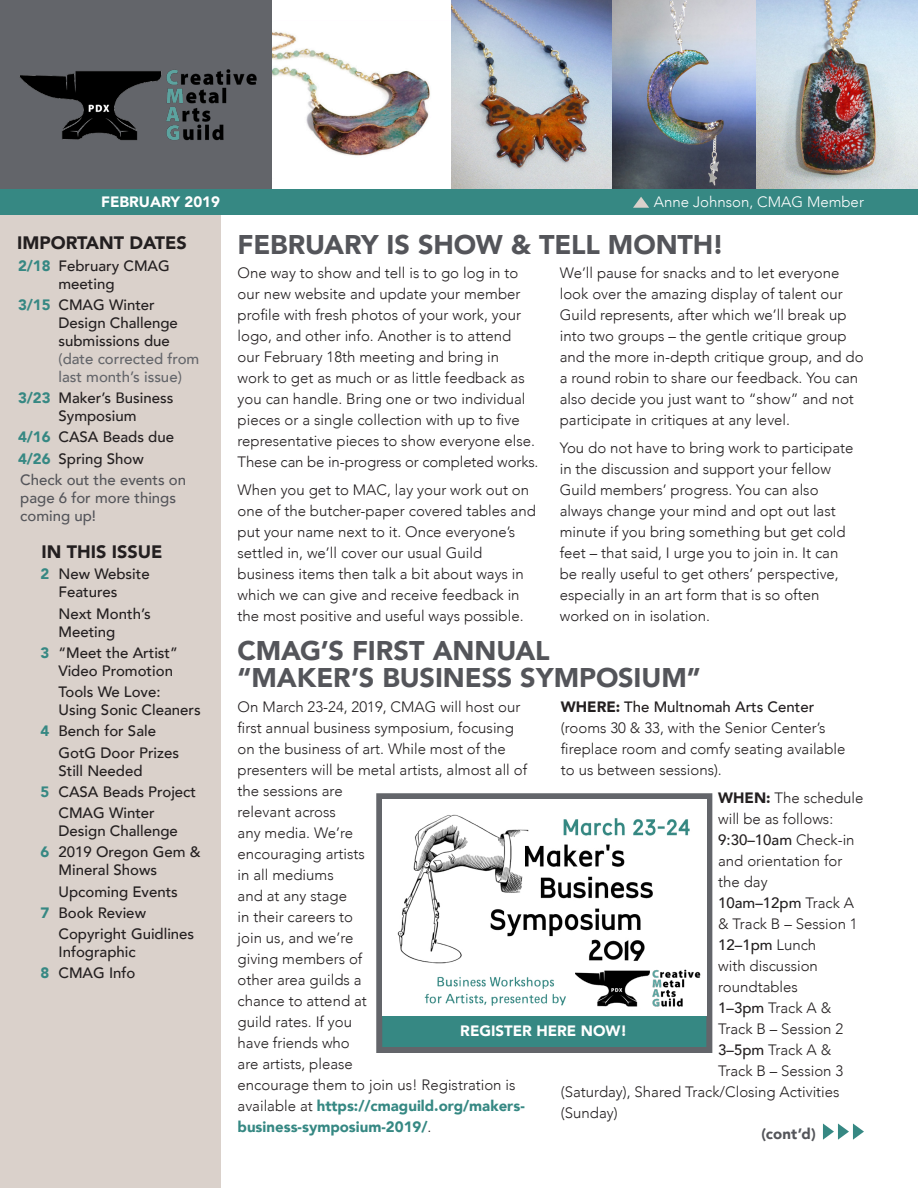
<style>
.page{position:relative;width:918px;height:1188px;background:#fff}
.page>*{position:absolute;margin:0;border:0;box-sizing:border-box;transform-origin:0 0}
.Headline{font:900 27px/27px "Avenir";letter-spacing:-.005em;color:#54555a}
.Headline_3{font:900 18px "Avenir";color:#231f20}
.Body_Copy{font:300 15px/21px "Avenir";color:#231f20}
.Body_Copy-2{font:500 15px/18px "Avenir";color:#231f20}
.Body_Copy-3{font:500 15px/18px "Avenir";color:#54555a}
.Body_Copy-4{font:300 15px "Avenir";color:#fff}
.Body_Copy-5{font:900 15px "Avenir";color:#fff}
.Headline_3-2{font:900 15px "Avenir";color:#fff}
.Headline_2{font:900 15px "Avenir";color:#54555a}
.s1{font-weight:900;color:#368883}
.s2{color:#63656a}
.s3{font-weight:900}
.s4{font-weight:500}
</style>
<div class="page">
<div style="left:0;top:208px;width:220px;height:980px;background:#dad1cb"></div>
<div style="left:0;top:189px;width:918px;height:25px;background:#368883"></div>
<div style="left:0;top:0;width:918px;height:189px;background:#63656a"></div>
<img style="left:20px;top:69px;width:237px;height:72px">
<svg style="left:823px;top:1124px;width:41px;height:16px"></svg>
<svg style="left:633px;top:197px;width:16px;height:11px"></svg>
<div style="left:376px;top:793px;width:336px;height:260px;background:#368883;border:6px solid #63656a"></div>
<img style="left:382px;top:799px;width:324px;height:216px">
<div style="left:575px;top:967px;width:126px;height:41px;background:#fff"></div>
<img style="left:575px;top:969px;width:126px;height:38px">
<img style="left:450px;top:0;width:163px;height:189px">
<img style="left:613px;top:0;width:305px;height:189px">
<div style="left:272px;top:0;width:178px;height:189px;background:#fff"></div>
<img style="left:272px;top:32px;width:158px;height:124px">
<p class="Headline_3-2" style="left:101px;top:189px;width:120px">FEBRUARY 2019</p>
<p class="Body_Copy-4" style="left:654px;top:193px;width:212px">Anne Johnson, CMAG Member</p>
<p class="Headline_3" style="left:17px;top:228px;width:171px">IMPORTANT DATES</p>
<p class="Body_Copy-2" style="left:58px;top:256px;width:113px;text-indent:-40px"><span class="s1">2/18</span> February CMAG meeting</p>
<p class="Body_Copy-2" style="left:58px;top:295px;width:142px;text-indent:-40px"><span class="s1">3/15</span> CMAG Winter<br>Design Challenge submissions due <span class="s2">(date corrected from last month’s issue)</span></p>
<p class="Body_Copy-2" style="left:18px;top:388px;width:157px;text-align:center"><span class="s1">3/23</span> Maker’s Business<br>Symposium</p>
<p class="Body_Copy-2" style="left:18px;top:427px;width:158px"><span class="s1">4/16</span> CASA Beads due</p>
<p class="Body_Copy-2" style="left:18px;top:448px;width:127px"><span class="s1">4/26</span> Spring Show</p>
<p class="Body_Copy-3" style="left:20px;top:470px;width:167px">Check out the events on page 6 for more things coming up!</p>
<p class="Headline_3" style="left:42px;top:537px;width:122px">IN THIS ISSUE</p>
<p class="Body_Copy-2" style="left:58px;top:564px;width:93px;text-indent:-18px"><span class="s1">2</span> New Website<br>Features</p>
<p class="Body_Copy-2" style="left:58px;top:604px;width:94px">Next Month’s<br>Meeting</p>
<p class="Body_Copy-2" style="left:58px;top:643px;width:121px;text-indent:-18px"><span class="s1">3</span> “Meet the Artist”<br>Video Promotion</p>
<p class="Body_Copy-2" style="left:58px;top:682px;width:144px">Tools We Love:<br>Using Sonic Cleaners</p>
<p class="Body_Copy-2" style="left:41px;top:721px;width:117px"><span class="s1">4</span> Bench for Sale</p>
<p class="Body_Copy-2" style="left:58px;top:743px;width:122px">GotG Door Prizes<br>Still Needed</p>
<p class="Body_Copy-2" style="left:41px;top:782px;width:157px"><span class="s1">5</span> CASA Beads Project</p>
<p class="Body_Copy-2" style="left:58px;top:803px;width:121px">CMAG Winter<br>Design Challenge</p>
<p class="Body_Copy-2" style="left:58px;top:842px;width:144px;text-indent:-18px"><span class="s1">6</span> 2019 Oregon Gem &amp;<br>Mineral Shows</p>
<p class="Body_Copy-2" style="left:58px;top:881px;width:121px">Upcoming Events</p>
<p class="Body_Copy-2" style="left:41px;top:903px;width:107px"><span class="s1">7</span> Book Review</p>
<p class="Body_Copy-2" style="left:58px;top:924px;width:137px">Copyright Guidlines<br>Infographic</p>
<p class="Body_Copy-2" style="left:41px;top:963px;width:96px"><span class="s1">8</span> CMAG Info</p>
<p class="Headline" style="left:238px;top:230px;width:488px">FEBRUARY IS SHOW &amp; TELL MONTH!</p>
<p class="Body_Copy" style="left:238px;top:262px;width:302px">One way to show and tell is to go log in to our new website and update your member profile with fresh photos of your work, your logo, and other info. Another is to attend<br>our February 18th meeting and bring in<br>work to get as much or as little feedback as you can handle. Bring one or two individual pieces or a single collection with up to five representative pieces to show everyone else.<br>These can be in-progress or completed works.</p>
<p class="Body_Copy" style="left:238px;top:479px;width:300px">When you get to MAC, lay your work out on one of the butcher-paper covered tables and put your name next to it. Once everyone’s settled in, we’ll cover our usual Guild business items then talk a bit about ways in which we can give and receive feedback in the most positive and useful ways possible.</p>
<p class="Body_Copy" style="left:560px;top:262px;width:305px">We’ll pause for snacks and to let everyone look over the amazing display of talent our Guild represents, after which we’ll break up into two groups – the gentle critique group and the more in-depth critique group, and do a round robin to share our feedback. You can also decide you just want to “show” and not participate in critiques at any level.</p>
<p class="Body_Copy" style="left:560px;top:437px;width:295px">You do not have to bring work to participate in the discussion and support your fellow Guild members’ progress. You can also always change your mind and opt out last minute if you bring something but get cold feet – that said, I urge you to join in. It can be really useful to get others’ perspective, especially in an art form that is so often worked on in isolation.</p>
<p class="Headline" style="left:238px;top:636px;width:465px">CMAG’S FIRST ANNUAL<br>“MAKER’S BUSINESS SYMPOSIUM”</p>
<p class="Body_Copy" style="left:238px;top:696px;width:291px">On March 23-24, 2019, CMAG will host our first annual business symposium, focusing on the business of art. While most of the presenters will be metal artists, almost all of the sessions are<br>relevant across<br>any media. We’re<br>encouraging artists<br>in all mediums<br>and at any stage<br>in their careers to<br>join us, and we’re<br>giving members of<br>other area guilds a<br>chance to attend at<br>guild rates. If you<br>have friends who<br>are artists, please<br>encourage them to join us! Registration is available at <span class="s1">https://cmaguild.org/makers&shy;business-symposium-2019/</span>.</p>
<p class="Body_Copy" style="left:561px;top:696px;width:286px"><span class="s3">WHERE:</span> <span class="s4">The Multnomah Arts Center </span>(rooms 30 &amp; 33, with the Senior Center’s fireplace room and comfy seating available to us between sessions).</p>
<p class="Body_Copy" style="left:718px;top:787px;width:147px"><span class="s3">WHEN:</span> The schedule will be as follows:</p>
<p class="Body_Copy" style="left:718px;top:829px;width:138px"><span class="s4">9:30–10am</span> Check-in and orientation for the day</p>
<p class="Body_Copy" style="left:718px;top:892px;width:141px"><span class="s4">10am–12pm</span> Track A &amp; Track B – Session 1</p>
<p class="Body_Copy" style="left:718px;top:934px;width:101px;text-align:justify"><span class="s4">12–1pm</span> Lunch with discussion roundtables</p>
<p class="Body_Copy" style="left:718px;top:997px;width:127px"><span class="s4">1–3pm</span> Track A &amp;<br>Track B – Session 2</p>
<p class="Body_Copy" style="left:718px;top:1039px;width:115px"><span class="s4">3–5pm</span> Track A &amp;</p>
<p class="Body_Copy" style="left:718px;top:1060px;width:127px">Track B – Session 3</p>
<p class="Body_Copy" style="left:561px;top:1081px;width:280px">(Saturday), Shared Track/Closing Activities</p>
<p class="Body_Copy" style="left:561px;top:1102px;width:58px">(Sunday)</p>
<p class="Body_Copy-5" style="left:460px;top:1018px;width:168px">REGISTER HERE NOW!</p>
<p class="Headline_2" style="left:762px;top:1120px;width:56px">(cont’d)</p>
</div>
